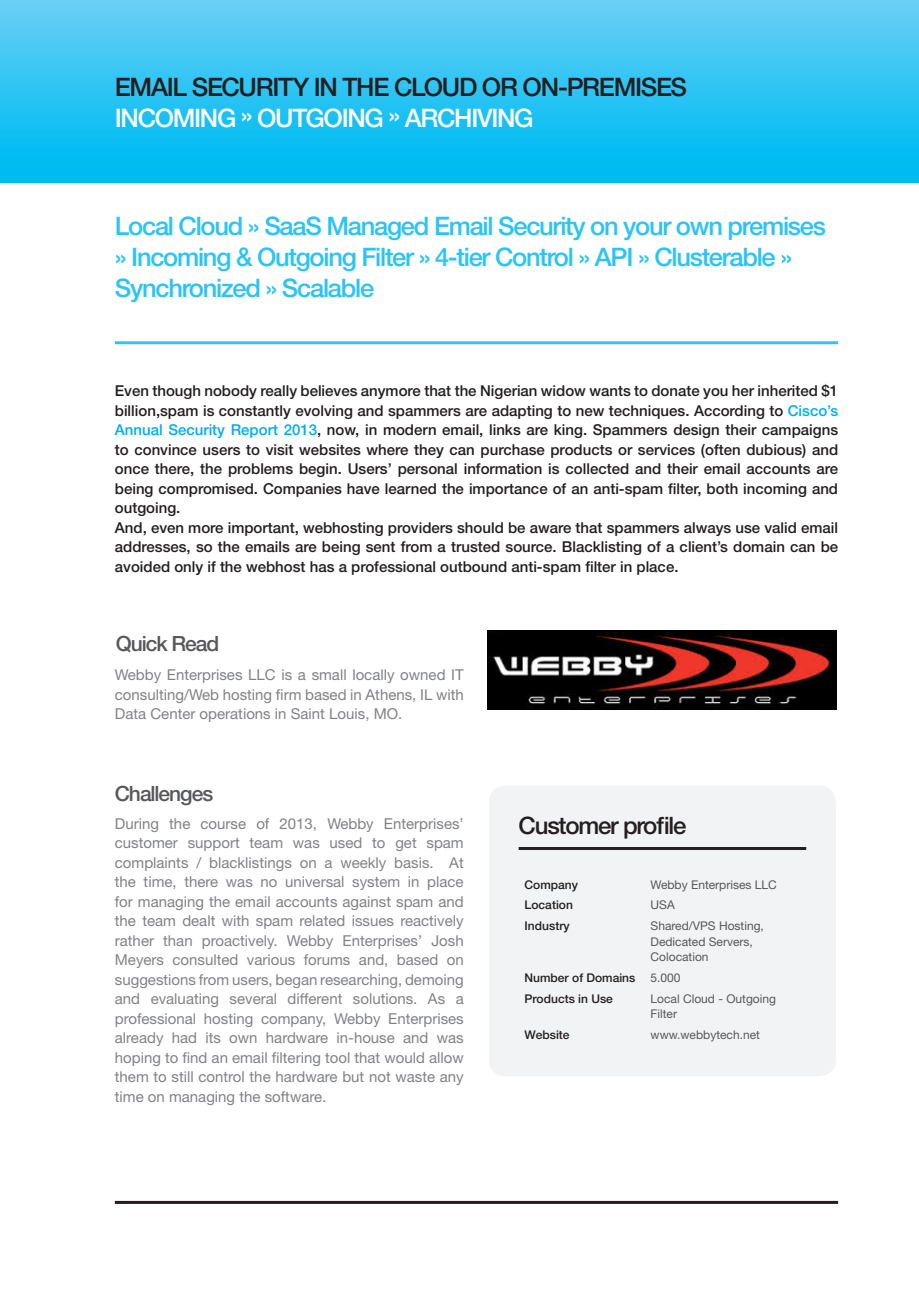
<style>
.page{position:relative;width:919px;height:1289px;background:#fff}
.page>*{position:absolute;margin:0;border:0;box-sizing:border-box;transform-origin:0 0}
.Überschrift_H1__cyan{font:500 25.5px/30.6px "Helvetica Neue LT Pro";letter-spacing:-.05em;color:#2bc4f3}
.t1{font:500 25.5px "Helvetica Neue LT Pro";letter-spacing:-.05em;color:#231f20}
.t2{font:500 25.5px "Helvetica Neue LT Pro";letter-spacing:-.055em;color:#fff}
.Überschrift_Box__unt{font:500 24px "Helvetica Neue LT Pro";letter-spacing:-.05em;color:#231f20}
.Überschrift_H2__dunk{font:500 21px "Helvetica Neue LT Pro";letter-spacing:-.05em;color:#57585a}
.t3{font:500 15px/19.5px "Helvetica Neue LT Pro";color:#231f20;text-align:justify}
.Fliesstext__hellgrau{font:15px/19.5px "Helvetica Neue LT Pro";color:#808285;text-align:justify}
.Überschrift_H2__dunk-2{font:15px/19.5px "Helvetica Neue LT Pro";color:#808285;text-align:justify}
.Hervorhebung__fett{font:12px/15.6px "Helvetica Neue LT Pro";color:#57585a}
.Fliesstext__hellgrau-2{font:500 12px "Helvetica Neue LT Pro";color:#231f20}
.s1{color:#00aeef}
</style>
<div class="page">
<hr style="left:115px;top:1200px;width:723px;height:3px;background:#231f20">
<div style="left:0;top:0;width:906px;height:183px;background:linear-gradient(to bottom,#69cff6,#00b9f1)"></div>
<svg style="left:906px;top:0;width:12px;height:183px;background:#2dc4f3"></svg>
<hr style="left:115px;top:341px;width:723px;height:3px;background:#2bc4f3">
<img style="left:487px;top:630px;width:349px;height:79px">
<div style="left:489px;top:785px;width:347px;height:291px;background:#f2f3f4;border-radius:17px"></div>
<hr style="left:518px;top:847px;width:288px;height:3px;background:#231f20">
<p class="t1" style="left:115px;top:71px;width:573px">EMAIL SECURITY IN THE CLOUD OR ON-PREMISES</p>
<p class="t2" style="left:115px;top:102px;width:420px">INCOMING » OUTGOING » ARCHIVING</p>
<p class="Überschrift_H1__cyan" style="left:115px;top:211px;width:712px">Local Cloud » SaaS Managed Email Security on your own premises » Incoming &amp; Outgoing Filter » 4-tier Control » API » Clusterable »<br>Synchronized » Scalable</p>
<p class="t3" style="left:115px;top:381px;width:724px">Even though nobody really believes anymore that the Nigerian widow wants to donate you her inherited $1 billion,spam is constantly evolving and spammers are adapting to new techniques. According to <span class="s1">Cisco’s Annual Security Report 2013</span>, now, in modern email, links are king. Spammers design their campaigns to convince users to visit websites where they can purchase products or services (often dubious) and once there, the problems begin. Users’ personal information is collected and their email accounts are being compromised. Companies have learned the importance of an anti-spam filter, both incoming and outgoing.</p>
<p class="t3" style="left:115px;top:517px;width:724px">And, even more important, webhosting providers should be aware that spammers always use valid email addresses, so the emails are being sent from a trusted source. Blacklisting of a client’s domain can be avoided only if the webhost has a professional outbound anti-spam filter in place.</p>
<p class="Überschrift_H2__dunk" style="left:116px;top:631px;width:105px">Quick Read</p>
<p class="Überschrift_H2__dunk-2" style="left:115px;top:665px;width:350px">Webby Enterprises LLC is a small locally owned IT consulting/Web hosting firm based in Athens, IL with Data Center operations in Saint Louis, MO.</p>
<p class="Überschrift_H2__dunk" style="left:115px;top:780px;width:100px">Challenges</p>
<p class="Fliesstext__hellgrau" style="left:115px;top:813px;width:350px">During the course of 2013, Webby Enterprises’ customer support team was used to get spam complaints / blacklistings on a weekly basis. At the time, there was no universal system in place for managing the email accounts against spam and the team dealt with spam related issues reactively rather than proactively. Webby Enterprises’ Josh Meyers consulted various forums and, based on suggestions from users, began researching, demoing and evaluating several different solutions. As a professional hosting company, Webby Enterprises already had its own hardware in-house and was hoping to find an email filtering tool that would allow them to still control the hardware but not waste any time on managing the software.</p>
<p class="Überschrift_Box__unt" style="left:518px;top:811px;width:169px">Customer profile</p>
<p class="Fliesstext__hellgrau-2" style="left:524px;top:877px;width:55px">Company</p>
<p class="Hervorhebung__fett" style="left:650px;top:876px;width:128px">Webby Enterprises LLC</p>
<p class="Fliesstext__hellgrau-2" style="left:524px;top:897px;width:50px">Location</p>
<p class="Hervorhebung__fett" style="left:650px;top:897px;width:26px">USA</p>
<p class="Fliesstext__hellgrau-2" style="left:524px;top:918px;width:47px">Industry</p>
<p class="Hervorhebung__fett" style="left:650px;top:917px;width:115px">Shared/VPS Hosting,<br>Dedicated Servers,<br>Colocation</p>
<p class="Fliesstext__hellgrau-2" style="left:524px;top:970px;width:112px">Number of Domains</p>
<p class="Hervorhebung__fett" style="left:650px;top:969px;width:32px">5.000</p>
<p class="Fliesstext__hellgrau-2" style="left:524px;top:991px;width:90px">Products in Use</p>
<p class="Hervorhebung__fett" style="left:650px;top:990px;width:127px">Local Cloud - Outgoing<br>Filter</p>
<p class="Fliesstext__hellgrau-2" style="left:524px;top:1027px;width:46px">Website</p>
<p class="Hervorhebung__fett" style="left:650px;top:1026px;width:111px">www.webbytech.net</p>
</div>
